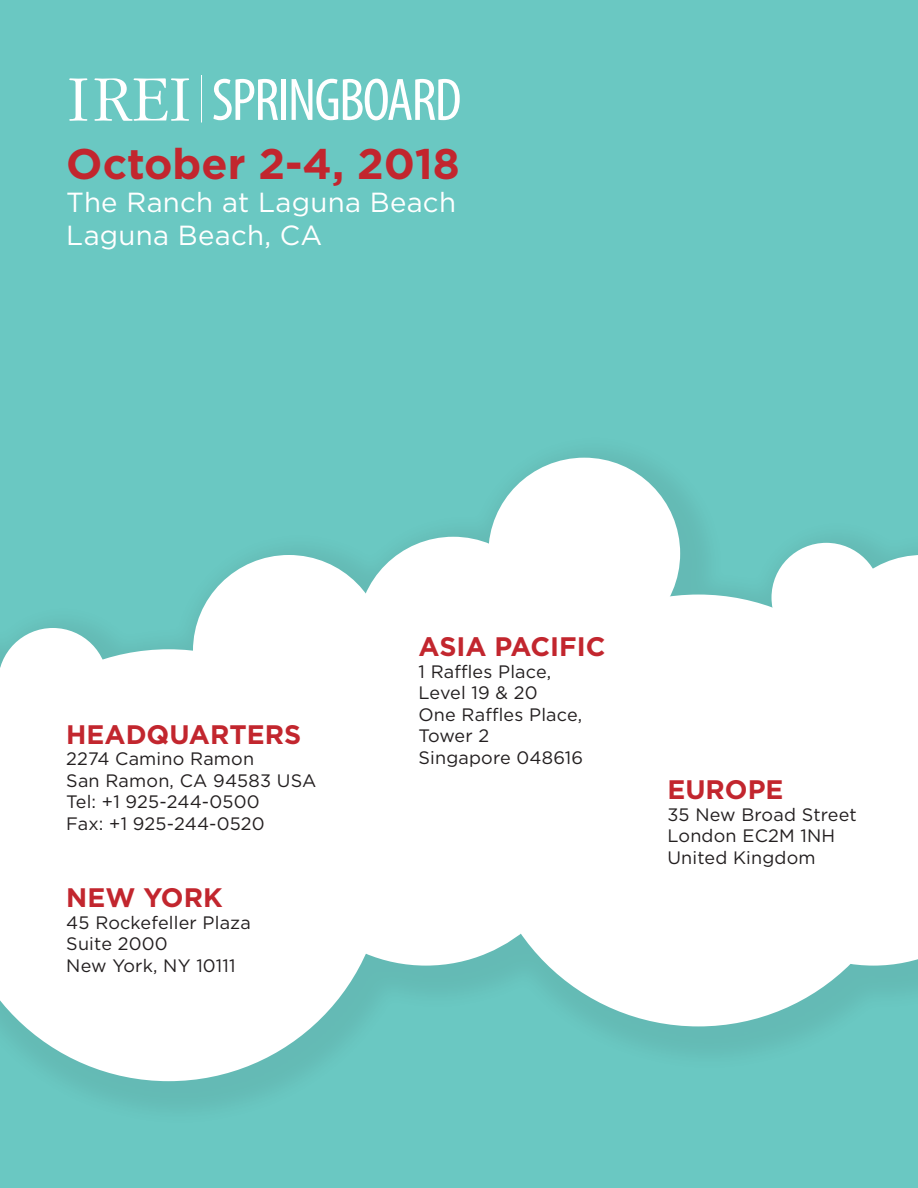
<style>
.page{position:relative;width:918px;height:1188px;background:#6ac8c2}
.page>*{position:absolute;margin:0;border:0;box-sizing:border-box;transform-origin:0 0}
.t1{font:700 42.75px "Gotham";color:#c2262e}
.t2{font:27.6px/33.2px "Gotham";letter-spacing:.01em;color:#fff}
.t3{font:700 26.7px "Gotham";color:#c2262e}
.t4{font:18px/21.6px "Gotham";letter-spacing:.01em;color:#231f20}
</style>
<div class="page">
<div style="left:0;top:421px;width:918px;height:706px;background:#231f20;opacity:.08"></div>
<div style="left:482px;top:595px;width:433px;height:431px;background:#fff;border-radius:50%"></div>
<svg style="left:0;top:649px;width:385px;height:432px;background:#e9f6f5"></svg>
<div style="left:269px;top:652px;width:314px;height:314px;background:#fff;border-radius:50%"></div>
<svg style="left:848px;top:747px;width:70px;height:219px"></svg>
<div style="left:357px;top:537px;width:192px;height:191px;background:#fff;border-radius:50%"></div>
<div style="left:488px;top:458px;width:192px;height:191px;background:#fff;border-radius:50%"></div>
<div style="left:193px;top:555px;width:192px;height:192px;background:#fff;border-radius:50%"></div>
<div style="left:861px;top:555px;width:57px;height:192px;background:#fff"></div>
<div style="left:0;top:628px;width:108px;height:313px;background:#fff"></div>
<div style="left:772px;top:543px;width:109px;height:109px;background:#fff;border-radius:50%"></div>
<div style="left:470px;top:598px;width:110px;height:109px;background:#fff;border-radius:50%"></div>
<div style="left:793px;top:598px;width:109px;height:109px;background:#fff;border-radius:50%"></div>
<svg style="left:69px;top:78px;width:18px;height:43px"></svg>
<svg style="left:94px;top:78px;width:95px;height:43px"></svg>
<hr style="left:201px;top:75px;width:1px;height:48px;background:#fff">
<svg style="left:213px;top:79px;width:65px;height:41px"></svg>
<div style="left:281px;top:79px;width:5px;height:41px;background:#fff"></div>
<svg style="left:292px;top:79px;width:168px;height:41px"></svg>
<h1 class="t1" style="left:66px;top:144px;width:395px">October 2-4, 2018</h1>
<h2 class="t2" style="left:66px;top:187px;width:391px">The Ranch at Laguna Beach<br>Laguna Beach, CA</h2>
<h3 class="t3" style="left:66px;top:722px;width:236px">HEADQUARTERS</h3>
<p class="t4" style="left:66px;top:749px;width:252px">2274 Camino Ramon<br>San Ramon, CA 94583 USA<br>Tel: +1 925-244-0500<br>Fax: +1 925-244-0520</p>
<h3 class="t3" style="left:66px;top:886px;width:158px">NEW YORK</h3>
<p class="t4" style="left:66px;top:912px;width:186px">45 Rockefeller Plaza<br>Suite 2000<br>New York, NY 10111</p>
<h3 class="t3" style="left:418px;top:635px;width:189px">ASIA PACIFIC</h3>
<p class="t4" style="left:418px;top:661px;width:166px">1 Raffles Place,<br>Level 19 &amp; 20<br>One Raffles Place,<br>Tower 2<br>Singapore 048616</p>
<h3 class="t3" style="left:667px;top:778px;width:118px">EUROPE</h3>
<p class="t4" style="left:667px;top:804px;width:191px">35 New Broad Street<br>London EC2M 1NH<br>United Kingdom</p>
</div>
